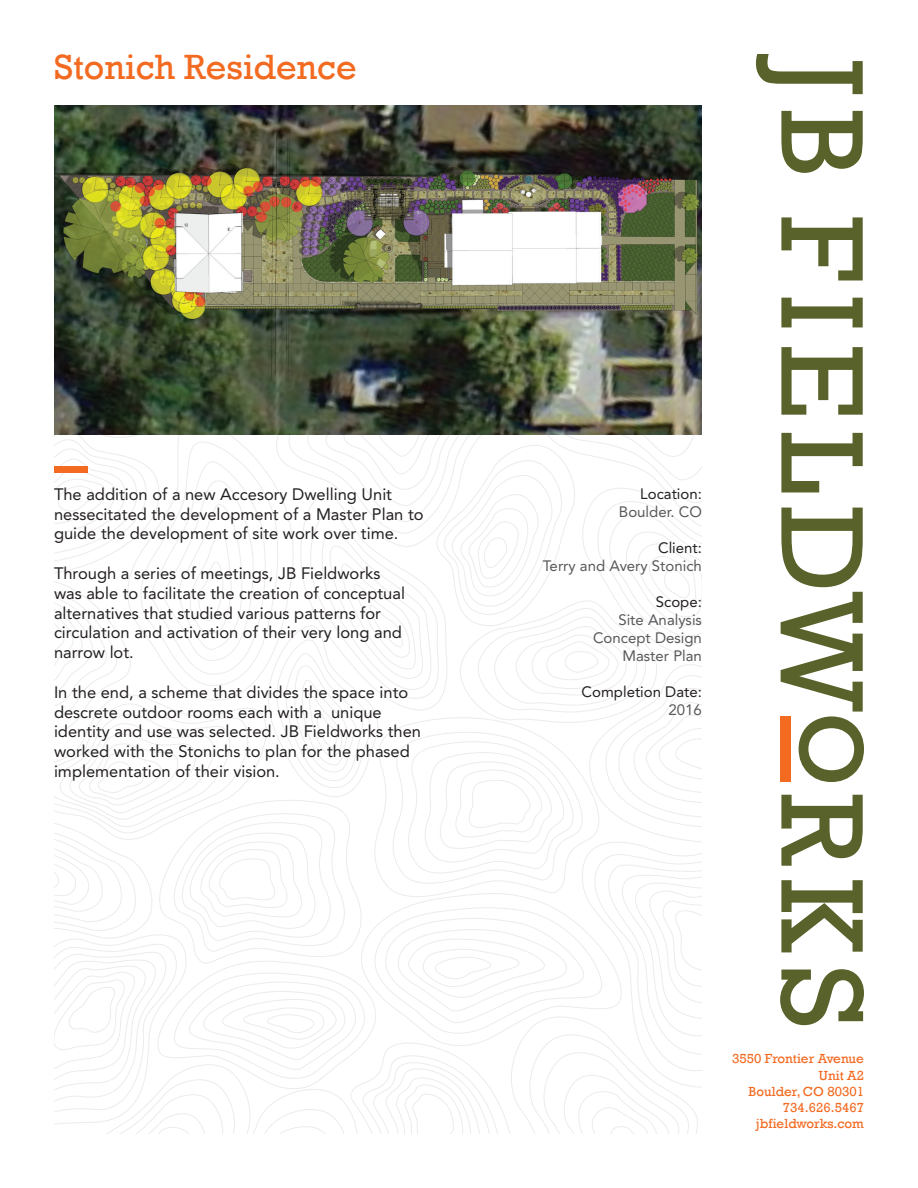
<style>
.page{position:relative;width:918px;height:1188px;background:#fff}
.page>*{position:absolute;margin:0;border:0;box-sizing:border-box;transform-origin:0 0}
.t1{font:36px "Rockwell";color:#f36a21}
.t2{font:16.5px/19.8px "Avenir";color:#231f20}
.t3{font:15px/18px "Avenir";color:#57585a;text-align:right}
.t4{font:15px "Avenir";color:#231f20}
.t5{font:13.5px/16.2px "Rockwell";color:#f36a21;text-align:right}
</style>
<div class="page">
<svg style="left:54px;top:434px;width:648px;height:700px"></svg>
<svg style="left:756px;top:54px;width:107px;height:40px"></svg>
<svg style="left:781px;top:111px;width:82px;height:62px"></svg>
<svg style="left:781px;top:217px;width:82px;height:64px"></svg>
<svg style="left:781px;top:298px;width:82px;height:29px"></svg>
<svg style="left:781px;top:347px;width:82px;height:68px"></svg>
<svg style="left:781px;top:433px;width:82px;height:59px"></svg>
<svg style="left:781px;top:508px;width:83px;height:274px"></svg>
<svg style="left:781px;top:795px;width:82px;height:71px"></svg>
<svg style="left:781px;top:880px;width:82px;height:72px"></svg>
<svg style="left:780px;top:969px;width:84px;height:56px"></svg>
<div style="left:781px;top:717px;width:10px;height:65px;background:#f36a21"></div>
<div style="left:54px;top:466px;width:33px;height:6px;background:#f36a21"></div>
<img style="left:54px;top:106px;width:648px;height:328px">
<h1 class="t1" style="left:54px;top:46px;width:304px">Stonich Residence</h1>
<p class="t2" style="left:54px;top:484px;width:371px">The addition of a new Accesory Dwelling Unit nessecitated the development of a Master Plan to guide the development of site work over time.</p>
<p class="t2" style="left:54px;top:563px;width:353px">Through a series of meetings, JB Fieldworks was able to facilitate the creation of conceptual alternatives that studied various patterns for circulation and activation of their very long and narrow lot.</p>
<p class="t2" style="left:54px;top:682px;width:369px">In the end, a scheme that divides the space into descrete outdoor rooms each with a unique identity and use was selected. JB Fieldworks then worked with the Stonichs to plan for the phased implementation of their vision.</p>
<p class="t4" style="left:640px;top:485px;width:63px">Location:</p>
<p class="t3" style="left:619px;top:503px;width:85px">Boulder. CO</p>
<p class="t4" style="left:658px;top:539px;width:45px">Client:</p>
<p class="t3" style="left:543px;top:557px;width:161px">Terry and Avery Stonich</p>
<p class="t4" style="left:656px;top:593px;width:48px">Scope:</p>
<p class="t3" style="left:593px;top:611px;width:110px">Site Analysis<br>Concept Design<br>Master Plan</p>
<p class="t4" style="left:582px;top:683px;width:122px">Completion Date:</p>
<p class="t3" style="left:669px;top:701px;width:35px">2016</p>
<p class="t5" style="left:732px;top:1051px;width:133px">3550 Frontier Avenue<br>Unit A2<br>Boulder, CO 80301<br>734.626.5467 jbfieldworks.com</p>
</div>
